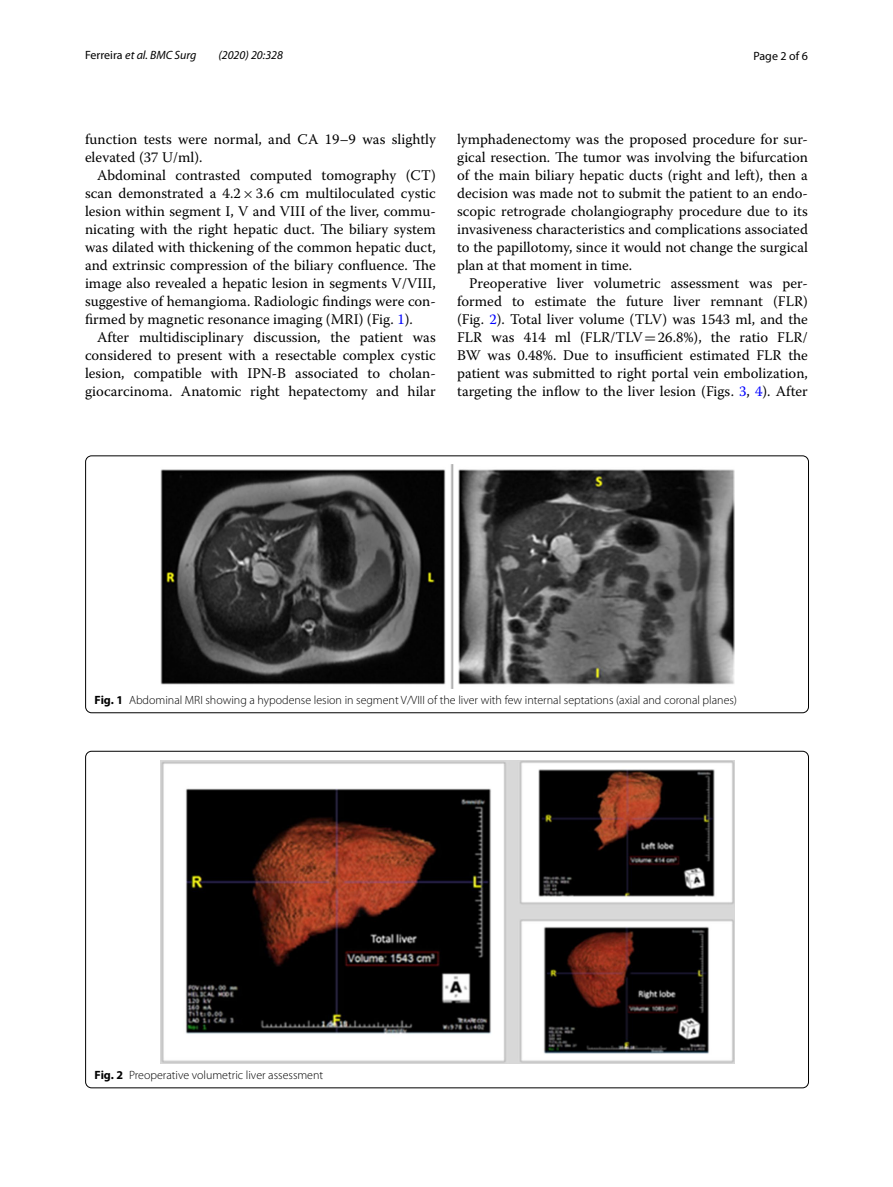
<style>
.page{position:relative;width:893px;height:1187px;background:#fff}
.page>*{position:absolute;margin:0;border:0;box-sizing:border-box;transform-origin:0 0}
.t1{font:14.7px/18px "Warnock Pro";color:#000;text-align:justify}
.t2{font:300 12px "Myriad Pro";color:#000}
.t3{font:italic 12px "Myriad Pro";color:#000}
.t4{font:12px "Myriad Pro";color:#000}
.s1{font-style:normal}
.s2{font-family:"MTSY"}
.s3{color:#00f}
.s4{font-weight:700}
</style>
<div class="page">
<img style="left:160px;top:465px;width:574px;height:223px">
<div style="left:85px;top:455px;width:724px;height:258px;border:1px solid #000;border-radius:6px"></div>
<img style="left:160px;top:760px;width:574px;height:303px">
<p class="t3" style="left:85px;top:48px;width:113px"><span class="s1">Ferreira</span> et al. BMC Surg</p>
<p class="t3" style="left:218px;top:48px;width:66px">(2020) 20:328</p>
<p class="t4" style="left:753px;top:48px;width:56px">Page 2 of 6</p>
<p class="t1" style="left:85px;top:130px;width:352px">function tests were normal, and CA 19–9 was slightly elevated (37 U/ml).</p>
<p class="t1" style="left:85px;top:166px;width:352px;text-indent:12px">Abdominal contrasted computed tomography (CT) scan demonstrated a 4.2<span class="s2">×</span>3.6 cm multiloculated cystic lesion within segment I, V and VIII of the liver, commu&shy;nicating with the right hepatic duct. The biliary system was dilated with thickening of the common hepatic duct, and extrinsic compression of the biliary confluence. The image also revealed a hepatic lesion in segments V/VIII, suggestive of hemangioma. Radiologic findings were con&shy;firmed by magnetic resonance imaging (MRI) (Fig. <span class="s3">1</span>).</p>
<p class="t1" style="left:85px;top:328px;width:352px;text-indent:12px">After multidisciplinary discussion, the patient was considered to present with a resectable complex cystic lesion, compatible with IPN-B associated to cholan&shy;giocarcinoma. Anatomic right hepatectomy and hilar</p>
<p class="t1" style="left:457px;top:130px;width:352px">lymphadenectomy was the proposed procedure for sur&shy;gical resection. The tumor was involving the bifurcation of the main biliary hepatic ducts (right and left), then a decision was made not to submit the patient to an endo&shy;scopic retrograde cholangiography procedure due to its invasiveness characteristics and complications associated to the papillotomy, since it would not change the surgical plan at that moment in time.</p>
<p class="t1" style="left:457px;top:274px;width:352px;text-indent:12px">Preoperative liver volumetric assessment was per&shy;formed to estimate the future liver remnant (FLR) (Fig. <span class="s3">2</span>). Total liver volume (TLV) was 1543 ml, and the FLR was 414 ml (FLR/TLV<span class="s2">=</span>26.8%), the ratio FLR/ BW was 0.48%. Due to insufficient estimated FLR the patient was submitted to right portal vein embolization, targeting the inflow to the liver lesion (Figs. <span class="s3">3</span>, <span class="s3">4</span>). After</p>
<p class="t2" style="left:95px;top:693px;width:644px"><span class="s4">Fig. 1</span> Abdominal MRI showing a hypodense lesion in segment V/VIII of the liver with few internal septations (axial and coronal planes)</p>
<p class="t2" style="left:95px;top:1067px;width:230px"><span class="s4">Fig. 2</span> Preoperative volumetric liver assessment</p>
</div>
